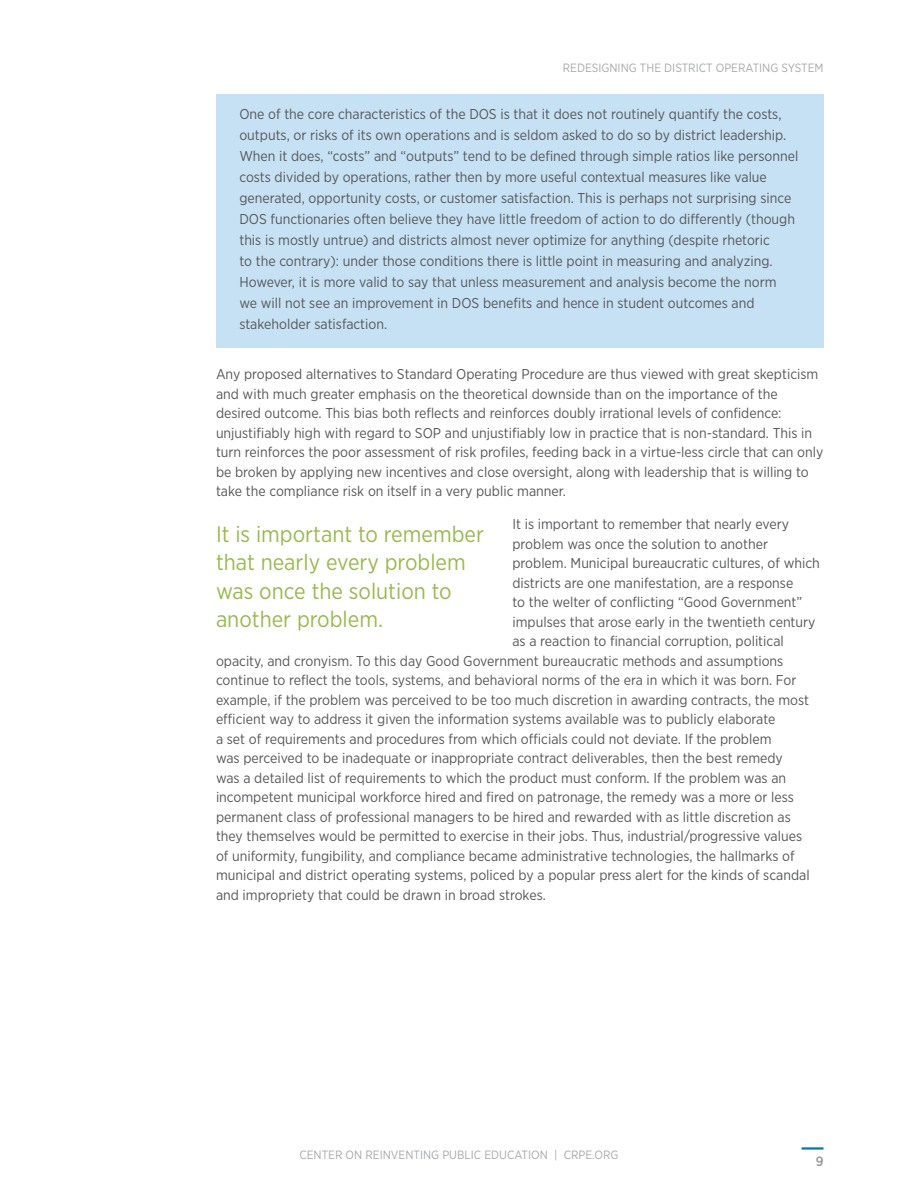
<style>
.page{position:relative;width:918px;height:1188px;background:#fff}
.page>*{position:absolute;margin:0;border:0;box-sizing:border-box;transform-origin:0 0}
.pull_quotes{font:22.5px/28.5px "Gotham Narrow";color:#98ba4f}
.Body{font:14.25px/21px "Gotham Narrow";color:#57585a}
.t1{font:500 13.5px "Gotham Narrow";color:#939598}
.t2{font:12px "Gotham Narrow";color:#a8a9ad}
</style>
<div class="page">
<hr style="left:802px;top:1147px;width:22px;height:3px;background:#0875b3">
<div style="left:216px;top:94px;width:608px;height:254px;background:#c6e1f4"></div>
<p class="t2" style="left:563px;top:60px;width:262px">REDESIGNING THE DISTRICT OPERATING SYSTEM</p>
<p class="Body" style="left:239px;top:103px;width:561px">One of the core characteristics of the DOS is that it does not routinely quantify the costs, outputs, or risks of its own operations and is seldom asked to do so by district leadership.<br>When it does, “costs” and “outputs” tend to be defined through simple ratios like personnel costs divided by operations, rather then by more useful contextual measures like value generated, opportunity costs, or customer satisfaction. This is perhaps not surprising since DOS functionaries often believe they have little freedom of action to do differently (though this is mostly untrue) and districts almost never optimize for anything (despite rhetoric<br>to the contrary): under those conditions there is little point in measuring and analyzing.<br>However, it is more valid to say that unless measurement and analysis become the norm<br>we will not see an improvement in DOS benefits and hence in student outcomes and stakeholder satisfaction.</p>
<p class="Body" style="left:216px;top:364px;width:609px;line-height:19.5px">Any proposed alternatives to Standard Operating Procedure are thus viewed with great skepticism and with much greater emphasis on the theoretical downside than on the importance of the desired outcome. This bias both reflects and reinforces doubly irrational levels of confidence: unjustifiably high with regard to SOP and unjustifiably low in practice that is non-standard. This in turn reinforces the poor assessment of risk profiles, feeding back in a virtue-less circle that can only be broken by applying new incentives and close oversight, along with leadership that is willing to take the compliance risk on itself in a very public manner.</p>
<p class="Body" style="left:512px;top:514px;width:278px">It is important to remember that nearly every</p>
<p class="Body" style="left:512px;top:533px;width:257px">problem was once the solution to another</p>
<p class="Body" style="left:512px;top:553px;width:309px">problem. Municipal bureaucratic cultures, of which</p>
<p class="Body" style="left:512px;top:572px;width:282px">districts are one manifestation, are a response</p>
<p class="Body" style="left:512px;top:592px;width:291px">to the welter of conflicting “Good Government”</p>
<p class="Body" style="left:512px;top:611px;width:305px">impulses that arose early in the twentieth century</p>
<p class="Body" style="left:512px;top:631px;width:273px">as a reaction to financial corruption, political</p>
<p class="Body" style="left:216px;top:650px;width:569px">opacity, and cronyism. To this day Good Government bureaucratic methods and assumptions</p>
<p class="Body" style="left:216px;top:670px;width:582px">continue to reflect the tools, systems, and behavioral norms of the era in which it was born. For</p>
<p class="Body" style="left:216px;top:689px;width:595px">example, if the problem was perceived to be too much discretion in awarding contracts, the most</p>
<p class="Body" style="left:216px;top:709px;width:561px">efficient way to address it given the information systems available was to publicly elaborate</p>
<p class="Body" style="left:216px;top:728px;width:557px">a set of requirements and procedures from which officials could not deviate. If the problem</p>
<p class="Body" style="left:216px;top:748px;width:568px">was perceived to be inadequate or inappropriate contract deliverables, then the best remedy</p>
<p class="Body" style="left:216px;top:767px;width:572px">was a detailed list of requirements to which the product must conform. If the problem was an</p>
<p class="Body" style="left:216px;top:787px;width:579px">incompetent municipal workforce hired and fired on patronage, the remedy was a more or less</p>
<p class="Body" style="left:216px;top:806px;width:576px">permanent class of professional managers to be hired and rewarded with as little discretion as</p>
<p class="Body" style="left:216px;top:826px;width:588px">they themselves would be permitted to exercise in their jobs. Thus, industrial/progressive values</p>
<p class="Body" style="left:216px;top:845px;width:580px">of uniformity, fungibility, and compliance became administrative technologies, the hallmarks of</p>
<p class="Body" style="left:216px;top:865px;width:595px">municipal and district operating systems, policed by a popular press alert for the kinds of scandal</p>
<p class="Body" style="left:216px;top:884px;width:331px">and impropriety that could be drawn in broad strokes.</p>
<p class="pull_quotes" style="left:216px;top:519px;width:269px">It is important to remember that nearly every problem was once the solution to another problem.</p>
<p class="t2" style="left:299px;top:1148px;width:321px">CENTER ON REINVENTING PUBLIC EDUCATION | CRPE.ORG</p>
<p class="t1" style="left:816px;top:1153px;width:9px">9</p>
</div>
